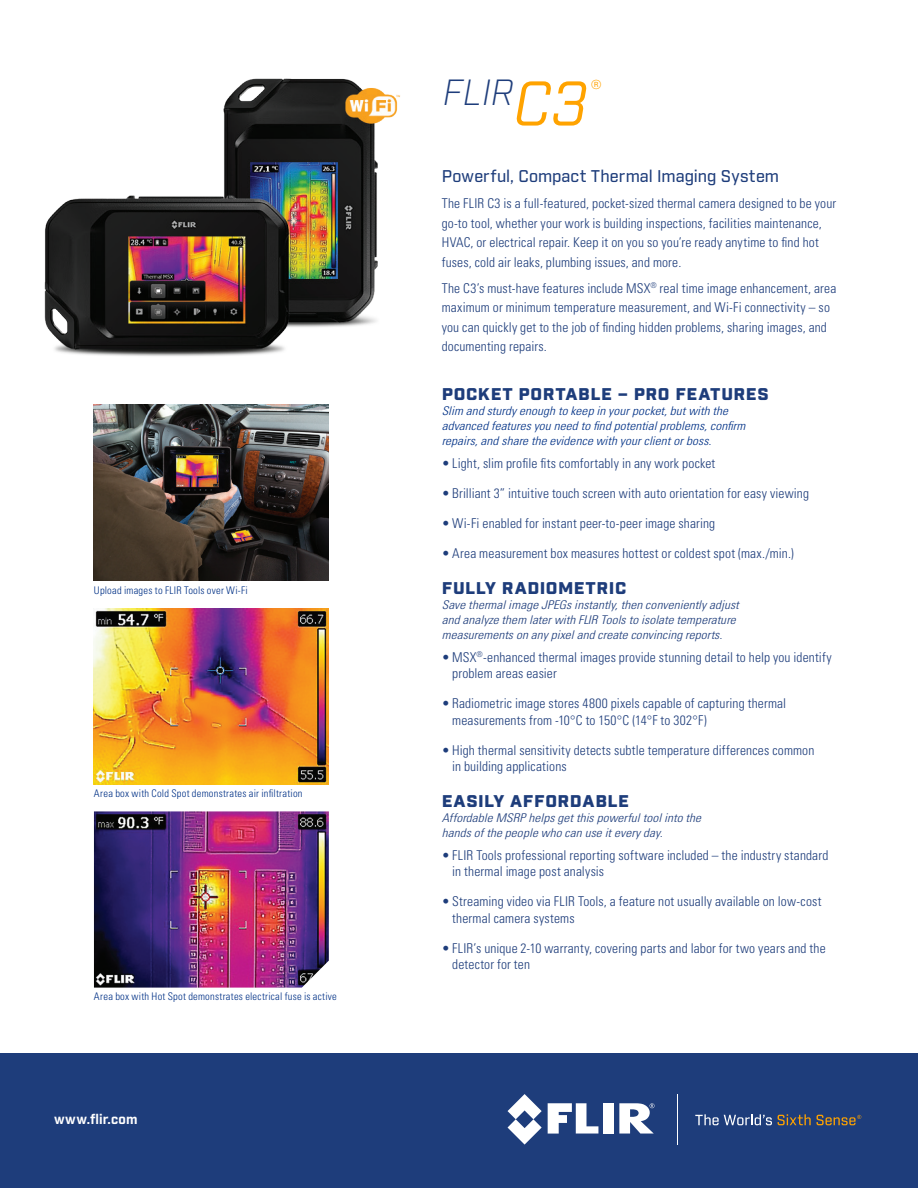
<style>
.page{position:relative;width:918px;height:1188px;background:#fff}
.page>*{position:absolute;margin:0;border:0;box-sizing:border-box;transform-origin:0 0}
.t1{font:italic 300 35.4px "Industry";color:#1e3d7b}
.CMKV{font:900 16.5px "Industry";letter-spacing:.035em;color:#1e3d7b;scale:1.1 1}
.Subhead1{font:500 16.5px "Industry";letter-spacing:.01em;color:#1e3d7b}
.bullet_points{font:300 condensed 13.5px/16.5px "Univers LT Std";letter-spacing:.01em;color:#1e3d7b}
.Subhead1-2{font:300 condensed 13.5px/19.5px "Univers LT Std";letter-spacing:.01em;color:#1e3d7b}
.bullet_points-2{font:700 13.5px "Industry";letter-spacing:.015em;color:#fff}
.t2{font:12.6px "Univers LT Std";color:#ffa300}
.CMKV_subtitle{font:italic 300 condensed 12px/15px "Univers LT Std";letter-spacing:.005em;color:#1e3d7b;scale:1.1 1}
.CMKV_subtitle-2{font:italic 300 condensed 12px/15px "Univers LT Std";letter-spacing:.01em;color:#003186;scale:1.1 1}
.t3{font:300 condensed 10.5px "Univers LT Std";letter-spacing:.025em;color:#003186}
.s1{font-weight:400;font-size:60.75px;color:#ffa300}
</style>
<div class="page">
<img style="left:44px;top:78px;width:356px;height:278px">
<div style="left:0;top:1053px;width:918px;height:135px;background:#1e3d7b"></div>
<svg style="left:548px;top:1103px;width:50px;height:31px"></svg>
<div style="left:603px;top:1103px;width:11px;height:31px;background:#fff"></div>
<svg style="left:508px;top:1094px;width:34px;height:50px"></svg>
<svg style="left:619px;top:1103px;width:36px;height:31px"></svg>
<svg style="left:695px;top:1114px;width:77px;height:11px"></svg>
<svg style="left:778px;top:1114px;width:33px;height:11px"></svg>
<hr style="left:677px;top:1094px;width:1px;height:50px;background:#fff">
<svg style="left:817px;top:1115px;width:44px;height:10px"></svg>
<img style="left:94px;top:404px;width:235px;height:176px">
<img style="left:94px;top:608px;width:235px;height:176px">
<img style="left:94px;top:811px;width:235px;height:177px">
<p class="t3" style="left:94px;top:584px;width:155px">Upload images to FLIR Tools over Wi-Fi</p>
<p class="t3" style="left:94px;top:787px;width:210px">Area box with Cold Spot demonstrates air infiltration</p>
<p class="t3" style="left:94px;top:990px;width:244px">Area box with Hot Spot demonstrates electrical fuse is active</p>
<p class="bullet_points-2" style="left:54px;top:1110px;width:85px">www.flir.com</p>
<p class="t1" style="left:443px;top:71px;width:146px">FLIR<span class="s1">C3</span></p>
<p class="t2" style="left:591px;top:77px;width:12px">®</p>
<p class="Subhead1" style="left:442px;top:166px;width:339px">Powerful, Compact Thermal Imaging System</p>
<p class="Subhead1-2" style="left:442px;top:194px;width:396px">The FLIR C3 is a full-featured, pocket-sized thermal camera designed to be your go-to tool, whether your work is building inspections, facilities maintenance, HVAC, or electrical repair. Keep it on you so you’re ready anytime to find hot fuses, cold air leaks, plumbing issues, and more.</p>
<p class="Subhead1-2" style="left:442px;top:278px;width:396px">The C3’s must-have features include MSX<sup>®</sup> real time image enhancement, area maximum or minimum temperature measurement, and Wi-Fi connectivity – so you can quickly get to the job of finding hidden problems, sharing images, and documenting repairs.</p>
<p class="CMKV" style="left:442px;top:384px;width:299px">POCKET PORTABLE – PRO FEATURES</p>
<p class="CMKV_subtitle-2" style="left:442px;top:404px;width:277px">Slim and sturdy enough to keep in your pocket, but with the advanced features you need to find potential problems, confirm repairs, and share the evidence with your client or boss.</p>
<p class="bullet_points" style="left:442px;top:455px;width:275px">• Light, slim profile fits comfortably in any work pocket</p>
<p class="bullet_points" style="left:442px;top:485px;width:369px">• Brilliant 3” intuitive touch screen with auto orientation for easy viewing</p>
<p class="bullet_points" style="left:442px;top:515px;width:275px">• Wi-Fi enabled for instant peer-to-peer image sharing</p>
<p class="bullet_points" style="left:442px;top:545px;width:354px">• Area measurement box measures hottest or coldest spot (max./min.)</p>
<p class="CMKV" style="left:442px;top:578px;width:169px">FULLY RADIOMETRIC</p>
<p class="CMKV_subtitle" style="left:442px;top:597px;width:272px">Save thermal image JPEGs instantly, then conveniently adjust and analyze them later with FLIR Tools to isolate temperature measurements on any pixel and create convincing reports.</p>
<p class="bullet_points" style="left:452px;top:649px;width:381px;text-indent:-10px">• MSX<sup>®</sup>-enhanced thermal images provide stunning detail to help you identify problem areas easier</p>
<p class="bullet_points" style="left:452px;top:695px;width:336px;text-indent:-10px">• Radiometric image stores 4800 pixels capable of capturing thermal measurements from -10°C to 150°C (14°F to 302°F)</p>
<p class="bullet_points" style="left:452px;top:742px;width:364px;text-indent:-10px">• High thermal sensitivity detects subtle temperature differences common in building applications</p>
<p class="CMKV" style="left:442px;top:791px;width:172px">EASILY AFFORDABLE</p>
<p class="CMKV_subtitle" style="left:442px;top:810px;width:237px">Affordable MSRP helps get this powerful tool into the hands of the people who can use it every day.</p>
<p class="bullet_points" style="left:452px;top:847px;width:378px;text-indent:-10px">• FLIR Tools professional reporting software included – the industry standard in thermal image post analysis</p>
<p class="bullet_points" style="left:452px;top:893px;width:371px;text-indent:-10px">• Streaming video via FLIR Tools, a feature not usually available on low-cost thermal camera systems</p>
<p class="bullet_points" style="left:452px;top:940px;width:375px;text-indent:-10px">• FLIR’s unique 2-10 warranty, covering parts and labor for two years and the detector for ten</p>
</div>
